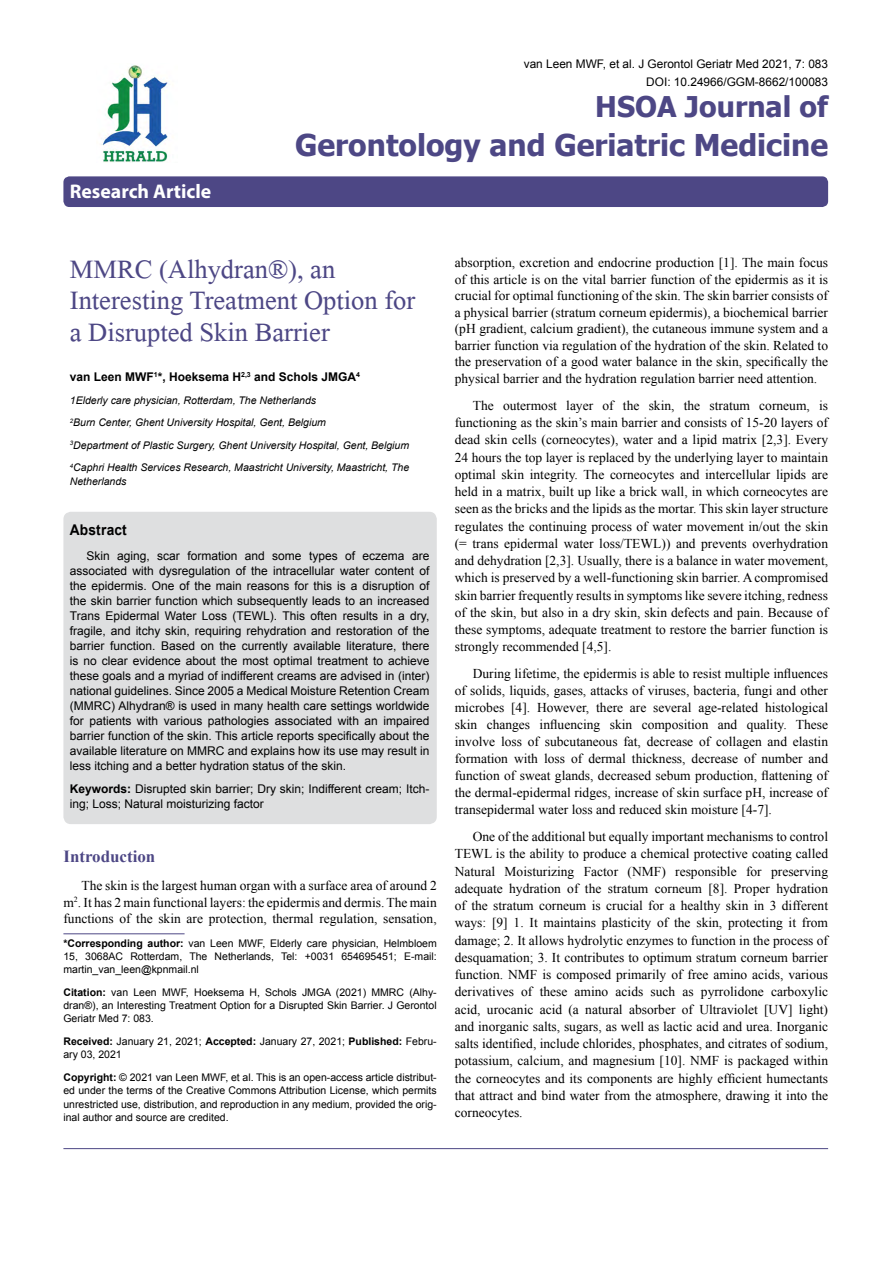
<style>
.page{position:relative;width:893px;height:1263px;background:#fff}
.page>*{position:absolute;margin:0;border:0;box-sizing:border-box;transform-origin:0 0}
.t1{font:39.6px/31.5px "Microsoft Himalaya";color:#4d4785}
.t2{font:700 30px "Tahoma";color:#4d4785}
.t3{font:700 28.5px "Tahoma";color:#4d4785}
.t4{font:700 19.8px "Myriad Hebrew";color:#fff}
.t5{font:700 16.95px "Times New Roman";color:#4d4785}
.t6{font:700 14.85px "Arial";letter-spacing:.015em;color:#000;scale:.93 1}
.t7{font:13.5px/17.2px "Times New Roman";color:#000;text-align:justify}
.t8{font:12px/15px "Arial";color:#000;text-align:justify}
.t9{font:700 12px "Arial";color:#000}
.t10{font:11.85px/18px "Arial";color:#000;text-align:right}
.t11{font:10.5px/13.2px "Arial";color:#000;text-align:justify}
.t12{font:italic 10.5px/22.5px "Arial";color:#000}
.s1{font-weight:700}
</style>
<div class="page">
<div style="left:63px;top:176px;width:765px;height:31px;background:#4d4785;border-radius:6px"></div>
<hr style="left:63px;top:933px;width:122px;height:1px;background:#4d4785">
<img style="left:101px;top:65px;width:67px;height:98px">
<hr style="left:63px;top:1148px;width:765px;height:1px;background:#4d4785">
<div style="left:63px;top:512px;width:374px;height:312px;background:#dedfe0;border-radius:8px"></div>
<h3 class="t4" style="left:70px;top:180px;width:143px">Research Article</h3>
<p class="t10" style="left:524px;top:55px;width:306px">van Leen MWF, et al. J Gerontol Geriatr Med 2021, 7: 083<br>DOI: 10.24966/GGM-8662/100083</p>
<h3 class="t3" style="left:595px;top:87px;width:234px">HSOA Journal of</h3>
<h2 class="t2" style="left:295px;top:124px;width:535px">Gerontology and Geriatric Medicine</h2>
<h1 class="t1" style="left:70px;top:248px;width:347px">MMRC (Alhydran®), an<br>Interesting Treatment Option for a Disrupted Skin Barrier</h1>
<p class="t9" style="left:70px;top:369px;width:292px">van Leen MWF<sup>1</sup>*, Hoeksema H<sup>2,3</sup> and Schols JMGA<sup>4</sup></p>
<p class="t12" style="left:70px;top:389px;width:341px">1Elderly care physician, Rotterdam, The Netherlands<br><sup>2</sup>Burn Center, Ghent University Hospital, Gent, Belgium<br><sup>3</sup>Department of Plastic Surgery, Ghent University Hospital, Gent, Belgium <sup>4</sup>Caphri Health Services Research, Maastricht University, Maastricht, The</p>
<p class="t12" style="left:70px;top:470px;width:58px">Netherlands</p>
<p class="t6" style="left:70px;top:519px;width:63px">Abstract</p>
<p class="t8" style="left:70px;top:548px;width:361px;text-indent:16px">Skin aging, scar formation and some types of eczema are associated with dysregulation of the intracellular water content of the epidermis. One of the main reasons for this is a disruption of the skin barrier function which subsequently leads to an increased Trans Epidermal Water Loss (TEWL). This often results in a dry, fragile, and itchy skin, requiring rehydration and restoration of the barrier function. Based on the currently available literature, there is no clear evidence about the most optimal treatment to achieve these goals and a myriad of indifferent creams are advised in (inter) national guidelines. Since 2005 a Medical Moisture Retention Cream (MMRC) Alhydran® is used in many health care settings worldwide for patients with various pathologies associated with an impaired barrier function of the skin. This article reports specifically about the available literature on MMRC and explains how its use may result in less itching and a better hydration status of the skin.</p>
<p class="t8" style="left:70px;top:781px;width:361px"><span class="s1">Keywords:</span> Disrupted skin barrier; Dry skin; Indifferent cream; Itch&shy;ing; Loss; Natural moisturizing factor</p>
<p class="t5" style="left:63px;top:844px;width:93px">Introduction</p>
<p class="t7" style="left:63px;top:877px;width:375px;line-height:16.5px;text-indent:18px">The skin is the largest human organ with a surface area of around 2 m<sup>2</sup>. It has 2 main functional layers: the epidermis and dermis. The main functions of the skin are protection, thermal regulation, sensation,</p>
<p class="t11" style="left:63px;top:937px;width:375px"><span class="s1">*Corresponding author:</span> van Leen MWF, Elderly care physician, Helmbloem 15, 3068AC Rotterdam, The Netherlands, Tel: +0031 654695451; E-mail: martin_van_leen@kpnmail.nl</p>
<p class="t11" style="left:63px;top:986px;width:375px"><span class="s1">Citation:</span> van Leen MWF, Hoeksema H, Schols JMGA (2021) MMRC (Alhy&shy;dran®), an Interesting Treatment Option for a Disrupted Skin Barrier. J Gerontol Geriatr Med 7: 083.</p>
<p class="t11" style="left:63px;top:1035px;width:375px"><span class="s1">Received:</span> January 21, 2021; <span class="s1">Accepted:</span> January 27, 2021; <span class="s1">Published:</span> Febru&shy;ary 03, 2021</p>
<p class="t11" style="left:63px;top:1070px;width:375px"><span class="s1">Copyright:</span> © 2021 van Leen MWF, et al. This is an open-access article distribut&shy;ed under the terms of the Creative Commons Attribution License, which permits unrestricted use, distribution, and reproduction in any medium, provided the orig&shy;inal author and source are credited.</p>
<p class="t7" style="left:455px;top:254px;width:375px;line-height:16.5px">absorption, excretion and endocrine production [1]. The main focus of this article is on the vital barrier function of the epidermis as it is crucial for optimal functioning of the skin. The skin barrier consists of a physical barrier (stratum corneum epidermis), a biochemical barrier (pH gradient, calcium gradient), the cutaneous immune system and a barrier function via regulation of the hydration of the skin. Related to the preservation of a good water balance in the skin, specifically the physical barrier and the hydration regulation barrier need attention.</p>
<p class="t7" style="left:455px;top:396px;width:375px;text-indent:18px">The outermost layer of the skin, the stratum corneum, is functioning as the skin’s main barrier and consists of 15-20 layers of dead skin cells (corneocytes), water and a lipid matrix [2,3]. Every 24 hours the top layer is replaced by the underlying layer to maintain optimal skin integrity. The corneocytes and intercellular lipids are held in a matrix, built up like a brick wall, in which corneocytes are seen as the bricks and the lipids as the mortar. This skin layer structure regulates the continuing process of water movement in/out the skin (= trans epidermal water loss/TEWL)) and prevents overhydration and dehydration [2,3]. Usually, there is a balance in water movement, which is preserved by a well-functioning skin barrier. A compromised skin barrier frequently results in symptoms like severe itching, redness of the skin, but also in a dry skin, skin defects and pain. Because of these symptoms, adequate treatment to restore the barrier function is strongly recommended [4,5].</p>
<p class="t7" style="left:455px;top:665px;width:375px;text-indent:18px">During lifetime, the epidermis is able to resist multiple influences of solids, liquids, gases, attacks of viruses, bacteria, fungi and other microbes [4]. However, there are several age-related histological skin changes influencing skin composition and quality. These involve loss of subcutaneous fat, decrease of collagen and elastin formation with loss of dermal thickness, decrease of number and function of sweat glands, decreased sebum production, flattening of the dermal-epidermal ridges, increase of skin surface pH, increase of transepidermal water loss and reduced skin moisture [4-7].</p>
<p class="t7" style="left:455px;top:828px;width:375px;text-indent:18px">One of the additional but equally important mechanisms to control TEWL is the ability to produce a chemical protective coating called Natural Moisturizing Factor (NMF) responsible for preserving adequate hydration of the stratum corneum [8]. Proper hydration of the stratum corneum is crucial for a healthy skin in 3 different ways: [9] 1. It maintains plasticity of the skin, protecting it from damage; 2. It allows hydrolytic enzymes to function in the process of desquamation; 3. It contributes to optimum stratum corneum barrier function. NMF is composed primarily of free amino acids, various derivatives of these amino acids such as pyrrolidone carboxylic acid, urocanic acid (a natural absorber of Ultraviolet [UV] light) and inorganic salts, sugars, as well as lactic acid and urea. Inorganic salts identified, include chlorides, phosphates, and citrates of sodium, potassium, calcium, and magnesium [10]. NMF is packaged within the corneocytes and its components are highly efficient humectants that attract and bind water from the atmosphere, drawing it into the corneocytes.</p>
</div>
